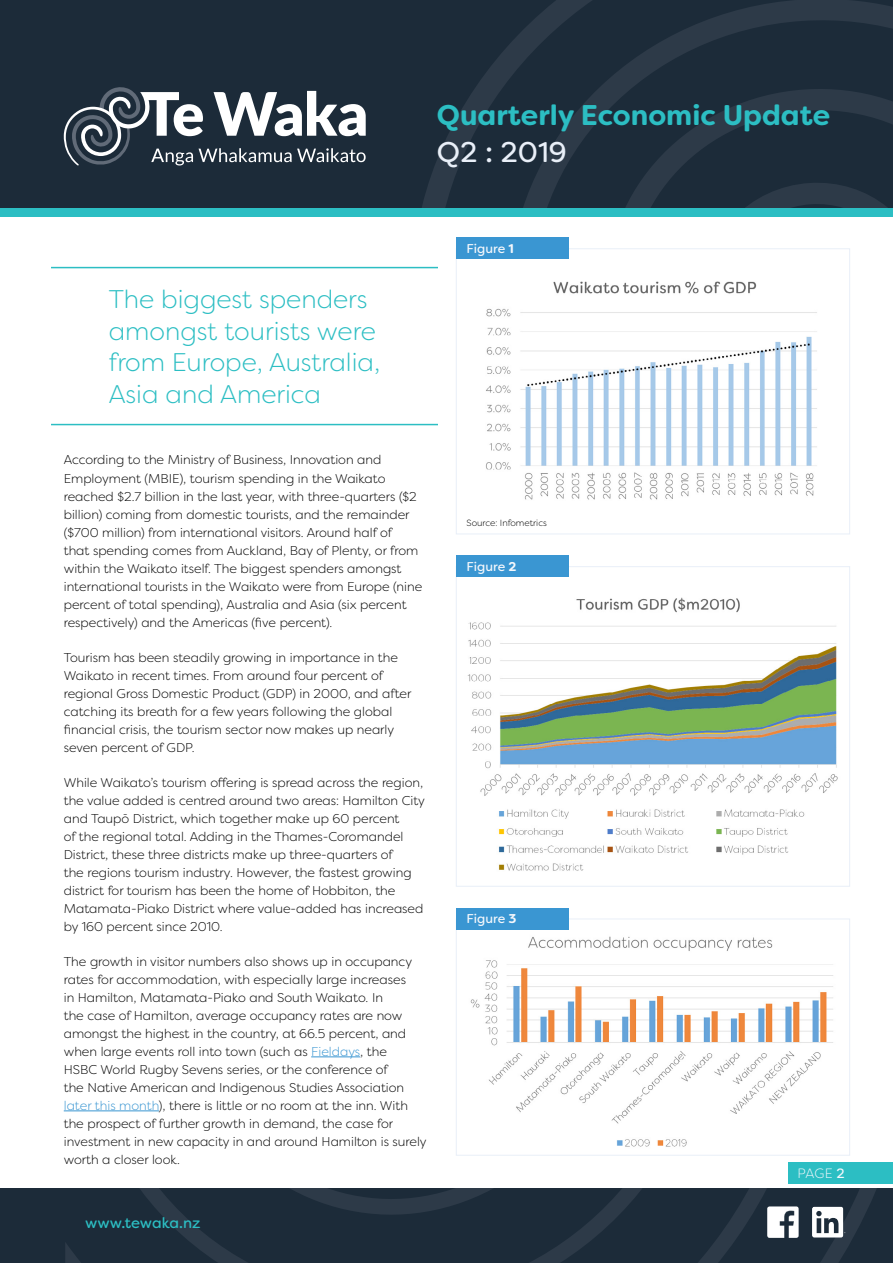
<style>
.page{position:relative;width:893px;height:1263px;background:#fff}
.page>*{position:absolute;margin:0;border:0;box-sizing:border-box;transform-origin:0 0}
.t1{font:700 28.5px "Filson Soft";color:#2cbec3}
.t2{font:28.5px "Filson Soft";color:#e9eff8}
.Heading_1{font:300 25.5px/31.5px "Filson Soft";color:#2cbec3}
.t3{font:15px "Filson Soft";color:#2cbec3}
.Body_text_-_black{font:300 13.5px "Filson Soft";color:#f4f7fc}
.Body_text_-_black-2{font:300 12.75px/18px "Filson Soft";color:#050505}
.Intro_para_-_white{font:12.75px "Filson Soft";color:#f4f7fc}
.Footnote_text{font:300 9px "Filson Soft";color:#050505}
.s1{color:#3a96d2}
.s2{font-weight:700}
.s3{font-weight:400}
</style>
<div class="page">
<svg style="left:0;top:0;width:893px;height:208px;fill:#1c2b39"></svg>
<div style="left:0;top:208px;width:893px;height:9px;background:#2cbec3"></div>
<svg style="left:64px;top:86px;width:302px;height:80px"></svg>
<div style="left:0;top:1188px;width:893px;height:75px;background:#1c2b39"></div>
<svg style="left:65px;top:1188px;width:812px;height:75px"></svg>
<svg style="left:812px;top:1206px;width:34px;height:32px"></svg>
<img style="left:767px;top:1206px;width:32px;height:32px">
<img style="left:467px;top:597px;width:371px;height:274px">
<div style="left:456px;top:566px;width:394px;height:321px;border:1px solid #e9eff8"></div>
<div style="left:456px;top:556px;width:113px;height:21px;background:#3a96d2"></div>
<hr style="left:51px;top:267px;width:387px;height:1px;background:#2cbec3">
<hr style="left:51px;top:424px;width:387px;height:1px;background:#2cbec3">
<hr style="left:311px;top:1056px;width:49px;height:1px;background:#3a96d2">
<hr style="left:64px;top:1110px;width:95px;height:1px;background:#3a96d2">
<img style="left:486px;top:281px;width:331px;height:219px">
<div style="left:456px;top:248px;width:394px;height:286px;border:1px solid #e9eff8"></div>
<div style="left:456px;top:238px;width:113px;height:21px;background:#3a96d2"></div>
<img style="left:467px;top:929px;width:366px;height:218px">
<div style="left:456px;top:918px;width:394px;height:237px;border:1px solid #e9eff8"></div>
<div style="left:456px;top:908px;width:113px;height:21px;background:#3a96d2"></div>
<div style="left:789px;top:1162px;width:104px;height:21px;background:#2cbec3"></div>
<h1 class="t1" style="left:437px;top:96px;width:395px">Quarterly Economic Update</h1>
<h1 class="t2" style="left:437px;top:134px;width:131px">Q2 : 2019</h1>
<p class="Heading_1" style="left:109px;top:283px;width:273px">The biggest spenders amongst tourists were from Europe, Australia,<br>Asia and America</p>
<p class="Body_text_-_black-2" style="left:64px;top:451px;width:360px">According to the Ministry of Business, Innovation and Employment (MBIE), tourism spending in the Waikato reached $2.7 billion in the last year, with three-quarters ($2 billion) coming from domestic tourists, and the remainder ($700 million) from international visitors. Around half of<br>that spending comes from Auckland, Bay of Plenty, or from within the Waikato itself. The biggest spenders amongst international tourists in the Waikato were from Europe (nine percent of total spending), Australia and Asia (six percent respectively) and the Americas (five percent).</p>
<p class="Body_text_-_black-2" style="left:64px;top:648px;width:349px">Tourism has been steadily growing in importance in the Waikato in recent times. From around four percent of regional Gross Domestic Product (GDP) in 2000, and after catching its breath for a few years following the global financial crisis, the tourism sector now makes up nearly seven percent of GDP.</p>
<p class="Body_text_-_black-2" style="left:64px;top:773px;width:363px">While Waikato’s tourism offering is spread across the region, the value added is centred around two areas: Hamilton City and Taupō District, which together make up 60 percent<br>of the regional total. Adding in the Thames-Coromandel District, these three districts make up three-quarters of<br>the regions tourism industry. However, the fastest growing district for tourism has been the home of Hobbiton, the Matamata-Piako District where value-added has increased by 160 percent since 2010.</p>
<p class="Body_text_-_black-2" style="left:64px;top:952px;width:364px">The growth in visitor numbers also shows up in occupancy rates for accommodation, with especially large increases<br>in Hamilton, Matamata-Piako and South Waikato. In<br>the case of Hamilton, average occupancy rates are now amongst the highest in the country, at 66.5 percent, and when large events roll into town (such as <span class="s1">Fieldays</span>, the<br>HSBC World Rugby Sevens series, or the conference of<br>the Native American and Indigenous Studies Association <span class="s1">later this month</span>), there is little or no room at the inn. With the prospect of further growth in demand, the case for investment in new capacity in and around Hamilton is surely worth a closer look.</p>
<p class="t3" style="left:85px;top:1213px;width:117px">www.tewaka.nz</p>
<p class="Intro_para_-_white" style="left:466px;top:240px;width:49px">Figure <span class="s2">1</span></p>
<p class="Footnote_text" style="left:466px;top:517px;width:82px">Source: Infometrics</p>
<p class="Intro_para_-_white" style="left:466px;top:558px;width:51px">Figure <span class="s2">2</span></p>
<p class="Intro_para_-_white" style="left:466px;top:910px;width:51px">Figure <span class="s2">3</span></p>
<p class="Body_text_-_black" style="left:797px;top:1164px;width:49px">PAGE <span class="s3">2</span></p>
</div>
